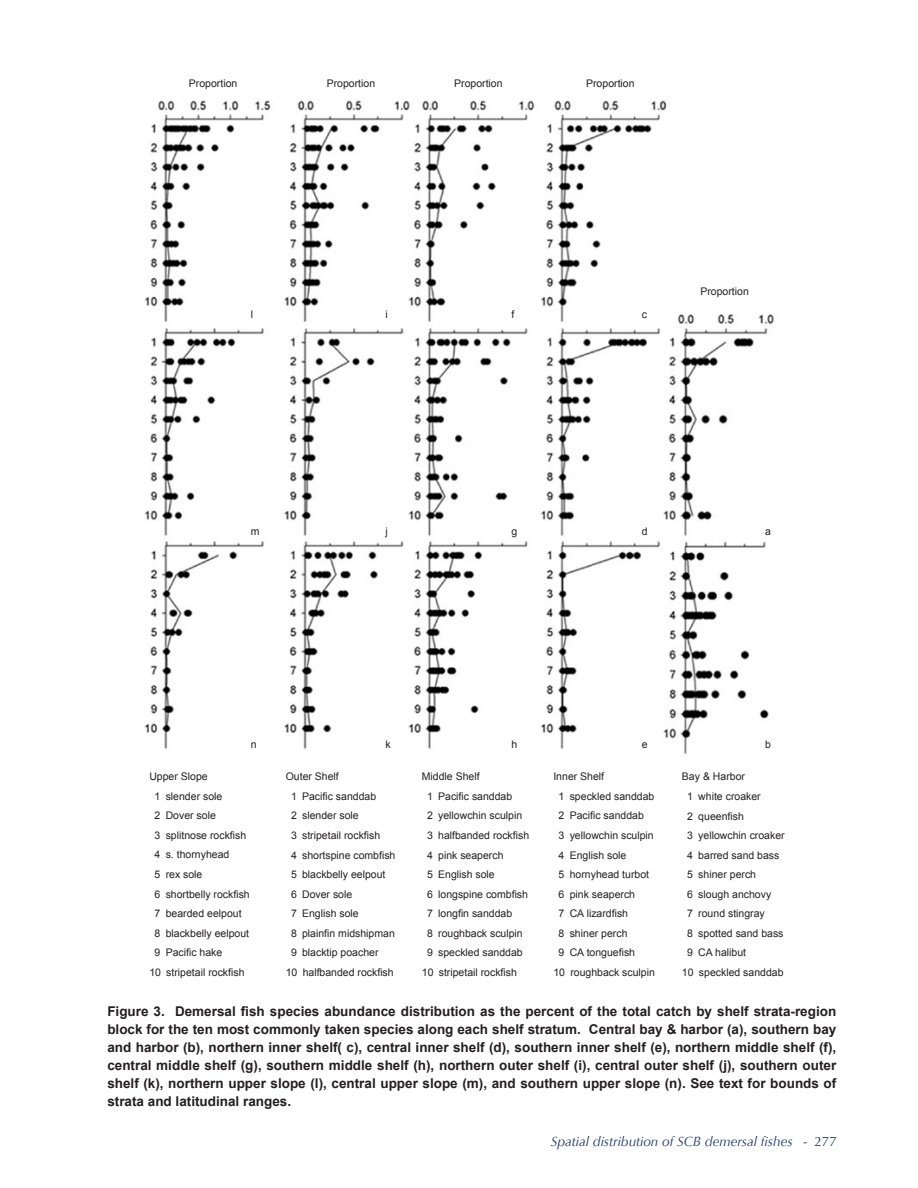
<style>
.page{position:relative;width:918px;height:1188px;background:#fff}
.page>*{position:absolute;margin:0;border:0;box-sizing:border-box;transform-origin:0 0}
.t1{font:700 13.5px/18px "Arial";color:#231f20;text-align:justify}
.t2{font:italic 13.5px "Optima";color:#1b3b6e}
.t3{font:10.5px "Arial";color:#231f20}
.s1{font-style:normal}
</style>
<div class="page">
<img style="left:144px;top:100px;width:630px;height:654px">
<p class="t3" style="left:189px;top:77px;width:50px">Proportion</p>
<p class="t3" style="left:327px;top:77px;width:50px">Proportion</p>
<p class="t3" style="left:454px;top:77px;width:50px">Proportion</p>
<p class="t3" style="left:586px;top:77px;width:50px">Proportion</p>
<p class="t3" style="left:251px;top:308px;width:4px">l</p>
<p class="t3" style="left:386px;top:308px;width:4px">i</p>
<p class="t3" style="left:511px;top:308px;width:4px">f</p>
<p class="t3" style="left:642px;top:308px;width:7px">c</p>
<p class="t3" style="left:700px;top:285px;width:50px">Proportion</p>
<p class="t3" style="left:251px;top:524px;width:10px">m</p>
<p class="t3" style="left:386px;top:524px;width:4px">j</p>
<p class="t3" style="left:511px;top:524px;width:7px">g</p>
<p class="t3" style="left:642px;top:524px;width:7px">d</p>
<p class="t3" style="left:765px;top:524px;width:7px">a</p>
<p class="t3" style="left:251px;top:738px;width:7px">n</p>
<p class="t3" style="left:386px;top:738px;width:7px">k</p>
<p class="t3" style="left:511px;top:738px;width:7px">h</p>
<p class="t3" style="left:642px;top:738px;width:7px">e</p>
<p class="t3" style="left:765px;top:738px;width:7px">b</p>
<p class="t3" style="left:149px;top:770px;width:60px">Upper Slope</p>
<p class="t3" style="left:155px;top:789px;width:69px">1 slender sole</p>
<p class="t3" style="left:155px;top:809px;width:63px">2 Dover sole</p>
<p class="t3" style="left:155px;top:828px;width:93px">3 splitnose rockfish</p>
<p class="t3" style="left:155px;top:848px;width:76px">4 s. thornyhead</p>
<p class="t3" style="left:155px;top:867px;width:49px">5 rex sole</p>
<p class="t3" style="left:155px;top:887px;width:97px">6 shortbelly rockfish</p>
<p class="t3" style="left:155px;top:907px;width:88px">7 bearded eelpout</p>
<p class="t3" style="left:155px;top:926px;width:96px">8 blackbelly eelpout</p>
<p class="t3" style="left:155px;top:946px;width:69px">9 Pacific hake</p>
<p class="t3" style="left:149px;top:965px;width:97px">10 stripetail rockfish</p>
<p class="t3" style="left:286px;top:770px;width:55px">Outer Shelf</p>
<p class="t3" style="left:291px;top:789px;width:87px">1 Pacific sanddab</p>
<p class="t3" style="left:291px;top:809px;width:69px">2 slender sole</p>
<p class="t3" style="left:291px;top:828px;width:91px">3 stripetail rockfish</p>
<p class="t3" style="left:291px;top:848px;width:106px">4 shortspine combfish</p>
<p class="t3" style="left:291px;top:868px;width:96px">5 blackbelly eelpout</p>
<p class="t3" style="left:291px;top:887px;width:63px">6 Dover sole</p>
<p class="t3" style="left:291px;top:907px;width:69px">7 English sole</p>
<p class="t3" style="left:291px;top:926px;width:105px">8 plainfin midshipman</p>
<p class="t3" style="left:291px;top:946px;width:89px">9 blacktip poacher</p>
<p class="t3" style="left:286px;top:965px;width:109px">10 halfbanded rockfish</p>
<p class="t3" style="left:422px;top:770px;width:59px">Middle Shelf</p>
<p class="t3" style="left:427px;top:789px;width:87px">1 Pacific sanddab</p>
<p class="t3" style="left:427px;top:809px;width:97px">2 yellowchin sculpin</p>
<p class="t3" style="left:427px;top:828px;width:104px">3 halfbanded rockfish</p>
<p class="t3" style="left:427px;top:848px;width:78px">4 pink seaperch</p>
<p class="t3" style="left:427px;top:868px;width:69px">5 English sole</p>
<p class="t3" style="left:427px;top:887px;width:102px">6 longspine combfish</p>
<p class="t3" style="left:427px;top:907px;width:87px">7 longfin sanddab</p>
<p class="t3" style="left:427px;top:926px;width:97px">8 roughback sculpin</p>
<p class="t3" style="left:427px;top:946px;width:97px">9 speckled sanddab</p>
<p class="t3" style="left:422px;top:965px;width:97px">10 stripetail rockfish</p>
<p class="t3" style="left:553px;top:770px;width:52px">Inner Shelf</p>
<p class="t3" style="left:559px;top:789px;width:97px">1 speckled sanddab</p>
<p class="t3" style="left:559px;top:809px;width:87px">2 Pacific sanddab</p>
<p class="t3" style="left:559px;top:828px;width:97px">3 yellowchin sculpin</p>
<p class="t3" style="left:559px;top:848px;width:69px">4 English sole</p>
<p class="t3" style="left:559px;top:868px;width:92px">5 hornyhead turbot</p>
<p class="t3" style="left:559px;top:887px;width:78px">6 pink seaperch</p>
<p class="t3" style="left:559px;top:907px;width:71px">7 CA lizardfish</p>
<p class="t3" style="left:559px;top:926px;width:70px">8 shiner perch</p>
<p class="t3" style="left:559px;top:946px;width:78px">9 CA tonguefish</p>
<p class="t3" style="left:553px;top:965px;width:103px">10 roughback sculpin</p>
<p class="t3" style="left:682px;top:770px;width:65px">Bay &amp; Harbor</p>
<p class="t3" style="left:687px;top:789px;width:75px">1 white croaker</p>
<p class="t3" style="left:687px;top:809px;width:58px">2 queenfish</p>
<p class="t3" style="left:687px;top:829px;width:99px">3 yellowchin croaker</p>
<p class="t3" style="left:687px;top:848px;width:94px">4 barred sand bass</p>
<p class="t3" style="left:687px;top:868px;width:70px">5 shiner perch</p>
<p class="t3" style="left:687px;top:887px;width:86px">6 slough anchovy</p>
<p class="t3" style="left:687px;top:907px;width:79px">7 round stingray</p>
<p class="t3" style="left:687px;top:926px;width:98px">8 spotted sand bass</p>
<p class="t3" style="left:687px;top:946px;width:60px">9 CA halibut</p>
<p class="t3" style="left:682px;top:965px;width:103px">10 speckled sanddab</p>
<p class="t1" style="left:107px;top:1002px;width:731px">Figure 3. Demersal fish species abundance distribution as the percent of the total catch by shelf strata-region block for the ten most commonly taken species along each shelf stratum. Central bay &amp; harbor (a), southern bay and harbor (b), northern inner shelf( c), central inner shelf (d), southern inner shelf (e), northern middle shelf (f), central middle shelf (g), southern middle shelf (h), northern outer shelf (i), central outer shelf (j), southern outer shelf (k), northern upper slope (l), central upper slope (m), and southern upper slope (n). See text for bounds of strata and latitudinal ranges.</p>
<p class="t2" style="left:551px;top:1134px;width:288px">Spatial distribution of SCB demersal fishes <span class="s1">- 277</span></p>
</div>
